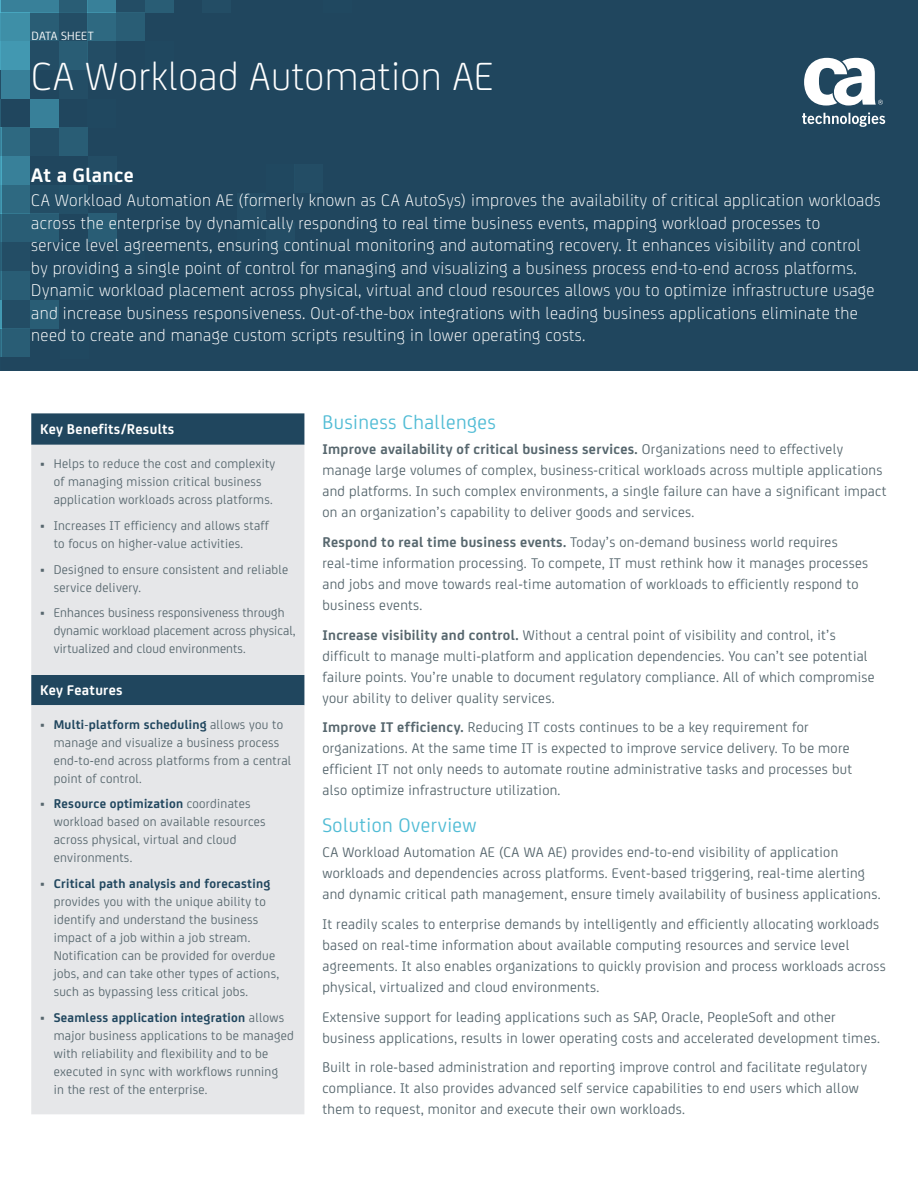
<style>
.page{position:relative;width:918px;height:1188px;background:#fff}
.page>*{position:absolute;margin:0;border:0;box-sizing:border-box;transform-origin:0 0}
.t1{font:300 42px "CA Sans";letter-spacing:.01em;color:#fff}
.Body_head{font:21px "CA Sans";letter-spacing:.02em;color:#51bcd5}
.At_a_Glance_header{font:700 21px "CA Sans";letter-spacing:.02em;color:#fff}
.At_a_Glance_Text{font:300 18px/22.5px "CA Sans";letter-spacing:.02em;color:#fff}
.Middle_body_list_no{font:15px/21px "CA Sans";letter-spacing:.02em;color:#57676e}
.First_body_list_no_b{font:15px/21px "CA Sans";letter-spacing:.02em;color:#57676e}
.Last_body_list_no_bu{font:15px/21px "CA Sans";letter-spacing:.02em;color:#57676e}
.Table_Header{font:700 15px "CA Sans";letter-spacing:.02em;color:#fff}
.t2{font:13.5px/18px "CA Sans";letter-spacing:.02em;color:#57676e}
.Cover_Eyebrow_Topic{font:12.75px "CA Sans";letter-spacing:.02em;color:#fff}
.s1{font-weight:700;color:#20465e}
.s2{font-weight:700}
</style>
<div class="page">
<div style="left:31px;top:413px;width:273px;height:32px;background:#20465e"></div>
<div style="left:31px;top:445px;width:273px;height:669px;background:#e6e7e9"></div>
<div style="left:0;top:0;width:918px;height:370px;background:#20465e"></div>
<hr style="left:0;top:127px;width:2px;height:29px;background:#51bcd5">
<hr style="left:0;top:156px;width:2px;height:29px;background:#51bcd5">
<hr style="left:0;top:185px;width:2px;height:29px;background:#51bcd5">
<hr style="left:0;top:214px;width:2px;height:28px;background:#51bcd5">
<hr style="left:0;top:242px;width:2px;height:29px;background:#51bcd5">
<hr style="left:0;top:271px;width:2px;height:29px;background:#51bcd5">
<hr style="left:0;top:300px;width:2px;height:29px;background:#51bcd5">
<hr style="left:0;top:329px;width:2px;height:28px;background:#51bcd5">
<div style="left:2px;top:127px;width:28px;height:29px;background:#2e6981"></div>
<div style="left:2px;top:156px;width:28px;height:29px;background:#388099"></div>
<div style="left:2px;top:185px;width:28px;height:29px;background:#2e6981"></div>
<div style="left:2px;top:214px;width:28px;height:28px;background:#295d75"></div>
<div style="left:2px;top:242px;width:28px;height:29px;background:#234d65"></div>
<div style="left:2px;top:271px;width:28px;height:29px;background:#295d75"></div>
<div style="left:2px;top:300px;width:28px;height:29px;background:#234d65"></div>
<div style="left:2px;top:329px;width:28px;height:28px;background:#295d75"></div>
<div style="left:30px;top:127px;width:29px;height:29px;background:#234d65"></div>
<div style="left:59px;top:127px;width:29px;height:29px;background:#295d75"></div>
<div style="left:88px;top:156px;width:29px;height:29px;background:#234d65"></div>
<div style="left:30px;top:185px;width:29px;height:29px;background:#234d65"></div>
<div style="left:59px;top:185px;width:29px;height:29px;background:#234f67"></div>
<div style="left:30px;top:214px;width:29px;height:28px;background:#295d75"></div>
<div style="left:88px;top:214px;width:29px;height:28px;background:#295d75"></div>
<div style="left:30px;top:300px;width:29px;height:29px;background:#295d75"></div>
<div style="left:60px;top:271px;width:29px;height:29px;background:#234d65"></div>
<svg style="left:0;top:0;width:1px;height:127px"></svg>
<div style="left:1px;top:0;width:29px;height:12px;background:#388099"></div>
<div style="left:1px;top:12px;width:29px;height:29px;background:#3e8fa7"></div>
<div style="left:1px;top:41px;width:29px;height:29px;background:#4298b1"></div>
<div style="left:1px;top:70px;width:29px;height:29px;background:#388099"></div>
<div style="left:30px;top:99px;width:29px;height:28px;background:#388099"></div>
<div style="left:30px;top:0;width:29px;height:12px;background:#388099"></div>
<div style="left:30px;top:12px;width:29px;height:29px;background:#295d75"></div>
<div style="left:30px;top:41px;width:29px;height:29px;background:#234d65"></div>
<div style="left:59px;top:0;width:29px;height:12px;background:#295d75"></div>
<div style="left:59px;top:12px;width:29px;height:29px;background:#234d65"></div>
<div style="left:59px;top:41px;width:29px;height:29px;background:#295d75"></div>
<div style="left:59px;top:70px;width:29px;height:29px;background:#234d65"></div>
<div style="left:88px;top:0;width:28px;height:12px;background:#388099"></div>
<div style="left:88px;top:12px;width:28px;height:29px;background:#2e6981"></div>
<div style="left:88px;top:41px;width:28px;height:29px;background:#234d65"></div>
<div style="left:116px;top:0;width:29px;height:12px;background:#234d65"></div>
<div style="left:116px;top:12px;width:29px;height:29px;background:#295d75"></div>
<div style="left:145px;top:0;width:29px;height:12px;background:#295d75"></div>
<div style="left:203px;top:0;width:28px;height:12px;background:#234d65"></div>
<div style="left:237px;top:193px;width:29px;height:29px;background:#234d65"></div>
<div style="left:266px;top:222px;width:28px;height:29px;background:#234d65"></div>
<div style="left:294px;top:164px;width:29px;height:29px;background:#234d65"></div>
<svg style="left:802px;top:113px;width:83px;height:14px"></svg>
<svg style="left:804px;top:58px;width:79px;height:48px"></svg>
<p class="Cover_Eyebrow_Topic" style="left:32px;top:27px;width:64px">DATA SHEET</p>
<p class="t1" style="left:31px;top:46px;width:464px">CA Workload Automation AE</p>
<p class="At_a_Glance_header" style="left:31px;top:159px;width:104px">At a Glance</p>
<p class="At_a_Glance_Text" style="left:31px;top:188px;width:851px">CA Workload Automation AE (formerly known as CA AutoSys) improves the availability of critical application workloads across the enterprise by dynamically responding to real time business events, mapping workload processes to<br>service level agreements, ensuring continual monitoring and automating recovery. It enhances visibility and control by providing a single point of control for managing and visualizing a business process end-to-end across platforms.<br>Dynamic workload placement across physical, virtual and cloud resources allows you to optimize infrastructure usage and increase business responsiveness. Out-of-the-box integrations with leading business applications eliminate the need to create and manage custom scripts resulting in lower operating costs.</p>
<p class="Table_Header" style="left:40px;top:417px;width:136px">Key Benefits/Results</p>
<p class="t2" style="left:54px;top:454px;width:223px;text-indent:-13px">• Helps to reduce the cost and complexity of managing mission critical business application workloads across platforms.</p>
<p class="t2" style="left:54px;top:516px;width:217px;text-indent:-13px">• Increases IT efficiency and allows staff to focus on higher-value activities.</p>
<p class="t2" style="left:54px;top:559px;width:236px;text-indent:-13px">• Designed to ensure consistent and reliable service delivery.</p>
<p class="t2" style="left:54px;top:603px;width:243px;text-indent:-13px">• Enhances business responsiveness through dynamic workload placement across physical, virtualized and cloud environments.</p>
<p class="Table_Header" style="left:40px;top:679px;width:84px">Key Features</p>
<p class="t2" style="left:54px;top:715px;width:239px;text-indent:-13px">• <span class="s1">Multi-platform scheduling</span> allows you to manage and visualize a business process end-to-end across platforms from a central point of control.</p>
<p class="t2" style="left:54px;top:794px;width:213px;text-indent:-13px">• <span class="s1">Resource optimization</span> coordinates workload based on available resources across physical, virtual and cloud environments.</p>
<p class="t2" style="left:54px;top:874px;width:227px;text-indent:-13px">• <span class="s1">Critical path analysis and forecasting </span>provides you with the unique ability to identify and understand the business impact of a job within a job stream.<br>Notification can be provided for overdue jobs, and can take other types of actions, such as bypassing less critical jobs.</p>
<p class="t2" style="left:54px;top:1007px;width:242px;text-indent:-13px">• <span class="s1">Seamless application integration</span> allows major business applications to be managed with reliability and flexibility and to be executed in sync with workflows running<br>in the rest of the enterprise.</p>
<p class="Body_head" style="left:322px;top:407px;width:175px">Business Challenges</p>
<p class="First_body_list_no_b" style="left:322px;top:438px;width:566px"><span class="s2">Improve availability of critical business services.</span> Organizations need to effectively manage large volumes of complex, business-critical workloads across multiple applications and platforms. In such complex environments, a single failure can have a significant impact on an organization’s capability to deliver goods and services.</p>
<p class="Middle_body_list_no" style="left:322px;top:531px;width:547px"><span class="s2">Respond to real time business events.</span> Today’s on-demand business world requires real-time information processing. To compete, IT must rethink how it manages processes and jobs and move towards real-time automation of workloads to efficiently respond to business events.</p>
<p class="Middle_body_list_no" style="left:322px;top:623px;width:554px"><span class="s2">Increase visibility and control.</span> Without a central point of visibility and control, it’s difficult to manage multi-platform and application dependencies. You can’t see potential failure points. You’re unable to document regulatory compliance. All of which compromise your ability to deliver quality services.</p>
<p class="Last_body_list_no_bu" style="left:322px;top:716px;width:531px"><span class="s2">Improve IT efficiency.</span> Reducing IT costs continues to be a key requirement for organizations. At the same time IT is expected to improve service delivery. To be more efficient IT not only needs to automate routine administrative tasks and processes but also optimize infrastructure utilization.</p>
<p class="Body_head" style="left:322px;top:810px;width:156px">Solution Overview</p>
<p class="First_body_list_no_b" style="left:322px;top:841px;width:560px">CA Workload Automation AE (CA WA AE) provides end-to-end visibility of application workloads and dependencies across platforms. Event-based triggering, real-time alerting and dynamic critical path management, ensure timely availability of business applications.</p>
<p class="Middle_body_list_no" style="left:322px;top:913px;width:565px">It readily scales to enterprise demands by intelligently and efficiently allocating workloads based on real-time information about available computing resources and service level agreements. It also enables organizations to quickly provision and process workloads across physical, virtualized and cloud environments.</p>
<p class="Middle_body_list_no" style="left:322px;top:1005px;width:559px">Extensive support for leading applications such as SAP, Oracle, PeopleSoft and other business applications, results in lower operating costs and accelerated development times.</p>
<p class="Last_body_list_no_bu" style="left:322px;top:1056px;width:546px">Built in role-based administration and reporting improve control and facilitate regulatory compliance. It also provides advanced self service capabilities to end users which allow them to request, monitor and execute their own workloads.</p>
</div>
